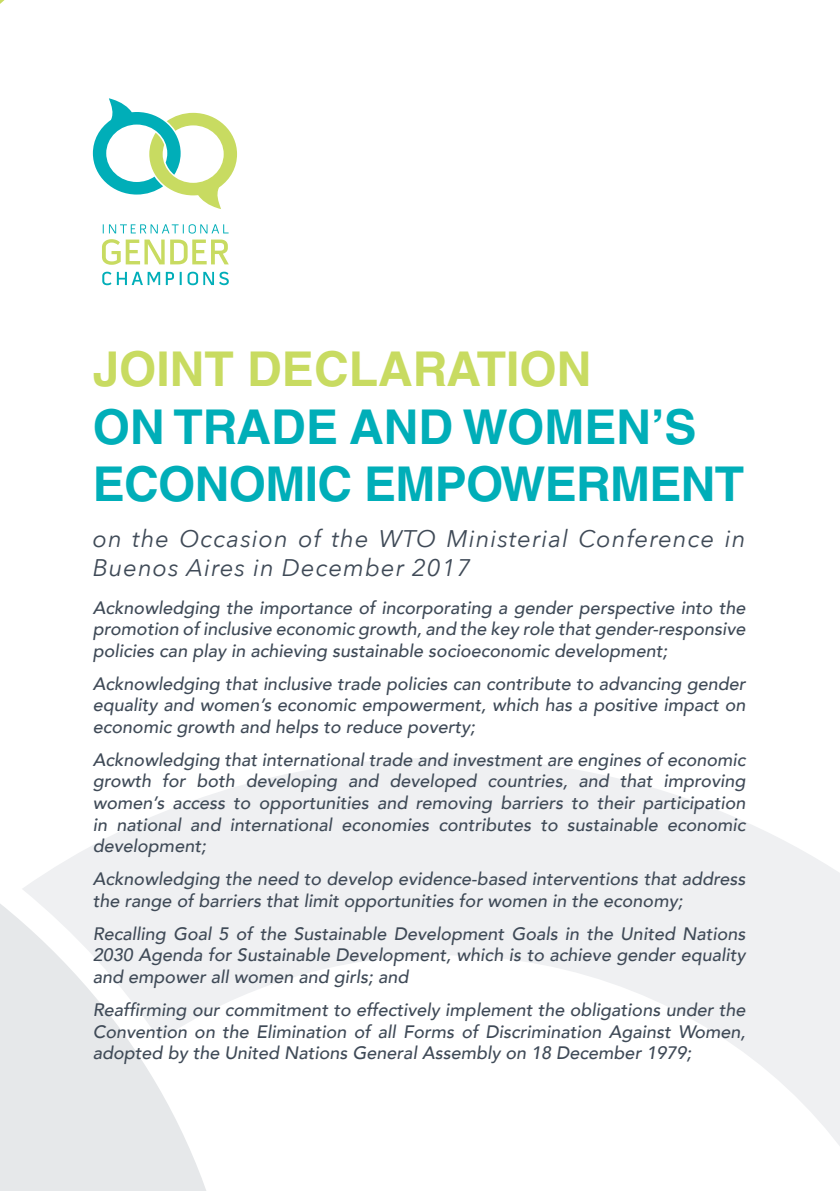
<style>
.page{position:relative;width:840px;height:1191px;background:#fff}
.page>*{position:absolute;margin:0;border:0;box-sizing:border-box;transform-origin:0 0}
.t1{font:700 48px/57.6px "Helvetica LT Std";letter-spacing:-.01em;color:#00aeb8}
.t2{font:italic 24px/28.8px "Avenir Next";letter-spacing:.04em;color:#3f4a57}
.t3{font:italic 500 18px/21.6px "Avenir";color:#3f4a57;text-align:justify}
.s1{color:#c8db61}
</style>
<div class="page">
<svg style="left:241px;top:758px;width:598px;height:387px;fill:#eff0f2"></svg>
<svg style="left:0;top:786px;width:241px;height:405px"></svg>
<svg style="left:93px;top:98px;width:144px;height:111px"></svg>
<svg style="left:103px;top:224px;width:125px;height:9px"></svg>
<svg style="left:102px;top:272px;width:127px;height:13px"></svg>
<svg style="left:102px;top:239px;width:127px;height:26px"></svg>
<p class="t1" style="left:93px;top:340px;width:652px"><span class="s1">JOINT DECLARATION<br></span>ON TRADE AND WOMEN’S<br>ECONOMIC EMPOWERMENT</p>
<p class="t2" style="left:93px;top:523px;width:653px">on the Occasion of the WTO Ministerial Conference in<br>Buenos Aires in December 2017</p>
<p class="t3" style="left:93px;top:597px;width:654px">Acknowledging the importance of incorporating a gender perspective into the promotion of inclusive economic growth, and the key role that gender-responsive policies can play in achieving sustainable socioeconomic development;</p>
<p class="t3" style="left:93px;top:673px;width:653px">Acknowledging that inclusive trade policies can contribute to advancing gender equality and women’s economic empowerment, which has a positive impact on economic growth and helps to reduce poverty;</p>
<p class="t3" style="left:93px;top:749px;width:654px">Acknowledging that international trade and investment are engines of economic growth for both developing and developed countries, and that improving women’s access to opportunities and removing barriers to their participation in national and international economies contributes to sustainable economic development;</p>
<p class="t3" style="left:93px;top:868px;width:653px">Acknowledging the need to develop evidence-based interventions that address the range of barriers that limit opportunities for women in the economy;</p>
<p class="t3" style="left:93px;top:923px;width:653px">Recalling Goal 5 of the Sustainable Development Goals in the United Nations 2030 Agenda for Sustainable Development, which is to achieve gender equality and empower all women and girls; and</p>
<p class="t3" style="left:93px;top:999px;width:653px">Reaffirming our commitment to effectively implement the obligations under the Convention on the Elimination of all Forms of Discrimination Against Women, adopted by the United Nations General Assembly on 18 December 1979;</p>
</div>
